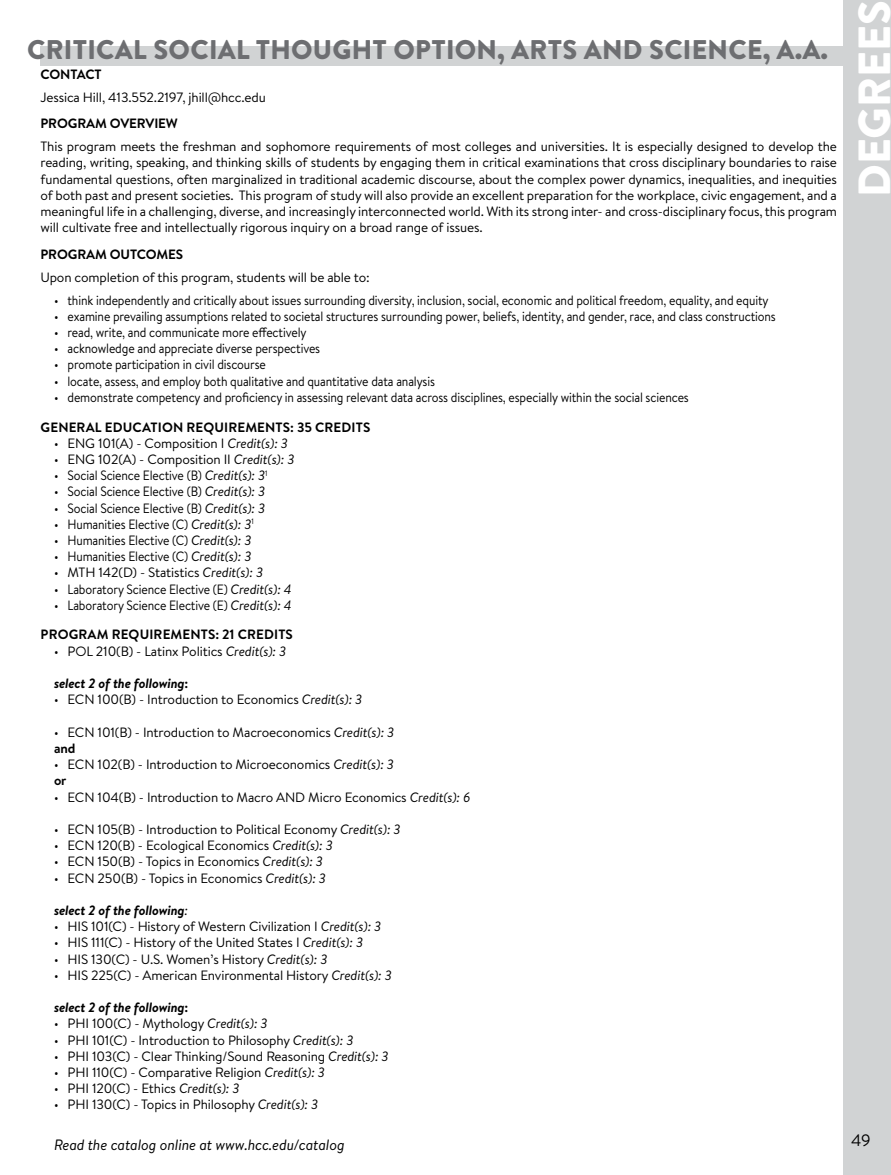
<style>
.page{position:relative;width:891px;height:1175px;background:#fff}
.page>*{position:absolute;margin:0;border:0;box-sizing:border-box;transform-origin:0 0}
.t1{font:900 45px "Brandon Text";color:#fff}
.t2{font:900 27px "Brandon Text";letter-spacing:.01em;color:#6d6e71}
.t3{font:16.5px "Brandon Text";color:#000}
.t4{font:italic 15px "Brandon Text";letter-spacing:-.01em;color:#000}
.t5{font:13.5px/16.2px "Brandon Text";letter-spacing:-.01em;color:#000;scale:.9 1}
.t6{font:13.5px/16.2px "Brandon Text";letter-spacing:-.01em;color:#000;text-align:justify}
.t7{font:italic 700 13.5px "Brandon Text";letter-spacing:-.01em;color:#000}
.t8{font:700 13.5px "Brandon Text";letter-spacing:.01em;color:#000}
.t9{font:700 13.5px "Brandon Text";letter-spacing:-.01em;color:#000}
.s1{font-style:italic}
.s2{font-weight:700}
.s3{font-style:normal}
.s4{font-weight:400}
</style>
<div class="page">
<div style="left:843px;top:0;width:48px;height:1174px;background:#d1d3d4"></div>
<div style="left:40px;top:46px;width:815px;height:19px;background:#d1d3d4"></div>
<h2 class="t2" style="left:27px;top:31px;width:802px">CRITICAL SOCIAL THOUGHT OPTION, ARTS AND SCIENCE, A.A.</h2>
<p class="t9" style="left:40px;top:65px;width:63px">CONTACT</p>
<p class="t6" style="left:40px;top:89px;width:227px">Jessica Hill, 413.552.2197, jhill@hcc.edu</p>
<p class="t9" style="left:40px;top:114px;width:139px">PROGRAM OVERVIEW</p>
<p class="t6" style="left:40px;top:138px;width:798px">This program meets the freshman and sophomore requirements of most colleges and universities. It is especially designed to develop the reading, writing, speaking, and thinking skills of students by engaging them in critical examinations that cross disciplinary boundaries to raise fundamental questions, often marginalized in traditional academic discourse, about the complex power dynamics, inequalities, and inequities of both past and present societies. This program of study will also provide an excellent preparation for the workplace, civic engagement, and a meaningful life in a challenging, diverse, and increasingly interconnected world. With its strong inter- and cross-disciplinary focus, this program will cultivate free and intellectually rigorous inquiry on a broad range of issues.</p>
<p class="t9" style="left:40px;top:244px;width:144px">PROGRAM OUTCOMES</p>
<p class="t6" style="left:40px;top:268px;width:331px">Upon completion of this program, students will be able to:</p>
<p class="t5" style="left:54px;top:291px;width:796px">• think independently and critically about issues surrounding diversity, inclusion, social, economic and political freedom, equality, and equity</p>
<p class="t5" style="left:54px;top:307px;width:804px">• examine prevailing assumptions related to societal structures surrounding power, beliefs, identity, and gender, race, and class constructions</p>
<p class="t5" style="left:54px;top:324px;width:282px">• read, write, and communicate more effectively</p>
<p class="t5" style="left:54px;top:340px;width:297px">• acknowledge and appreciate diverse perspectives</p>
<p class="t5" style="left:54px;top:356px;width:237px">• promote participation in civil discourse</p>
<p class="t5" style="left:54px;top:372px;width:425px">• locate, assess, and employ both qualitative and quantitative data analysis</p>
<p class="t5" style="left:54px;top:388px;width:707px">• demonstrate competency and proficiency in assessing relevant data across disciplines, especially within the social sciences</p>
<p class="t8" style="left:41px;top:417px;width:331px">GENERAL EDUCATION REQUIREMENTS: 35 CREDITS</p>
<p class="t5" style="left:54px;top:434px;width:262px">• ENG 101(A) - Composition I <span class="s1">Credit(s): 3</span></p>
<p class="t5" style="left:54px;top:450px;width:269px">• ENG 102(A) - Composition II <span class="s1">Credit(s): 3</span></p>
<p class="t5" style="left:54px;top:467px;width:239px">• Social Science Elective (B) <span class="s1">Credit(s): 3</span><sup>1</sup></p>
<p class="t5" style="left:54px;top:483px;width:236px">• Social Science Elective (B) <span class="s1">Credit(s): 3</span></p>
<p class="t5" style="left:54px;top:499px;width:236px">• Social Science Elective (B) <span class="s1">Credit(s): 3</span></p>
<p class="t5" style="left:54px;top:515px;width:224px">• Humanities Elective (C) <span class="s1">Credit(s): 3</span><sup>1</sup></p>
<p class="t5" style="left:54px;top:531px;width:221px">• Humanities Elective (C) <span class="s1">Credit(s): 3</span></p>
<p class="t5" style="left:54px;top:548px;width:221px">• Humanities Elective (C) <span class="s1">Credit(s): 3</span></p>
<p class="t5" style="left:54px;top:564px;width:234px">• MTH 142(D) - Statistics <span class="s1">Credit(s): 3</span></p>
<p class="t5" style="left:54px;top:580px;width:266px">• Laboratory Science Elective (E) <span class="s1">Credit(s): 4</span></p>
<p class="t5" style="left:41px;top:590px;width:282px;line-height:29.7px;text-align:right">• Laboratory Science Elective (E) <span class="s1">Credit(s): 4<br></span><span class="s2">PROGRAM REQUIREMENTS: 21 CREDITS</span></p>
<p class="t5" style="left:54px;top:642px;width:260px">• POL 210(B) - Latinx Politics <span class="s1">Credit(s): 3</span></p>
<p class="t7" style="left:54px;top:674px;width:136px">select 2 of the following<span class="s3">:</span></p>
<p class="t5" style="left:54px;top:691px;width:344px">• ECN 100(B) - Introduction to Economics <span class="s1">Credit(s): 3</span></p>
<p class="t5" style="left:54px;top:723px;width:380px">• ECN 101(B) - Introduction to Macroeconomics <span class="s1">Credit(s): 3 </span><span class="s2">and</span></p>
<p class="t5" style="left:54px;top:756px;width:379px">• ECN 102(B) - Introduction to Microeconomics <span class="s1">Credit(s): 3 </span><span class="s2">or</span></p>
<p class="t5" style="left:54px;top:788px;width:464px">• ECN 104(B) - Introduction to Macro AND Micro Economics <span class="s1">Credit(s): 6</span></p>
<p class="t5" style="left:54px;top:820px;width:387px">• ECN 105(B) - Introduction to Political Economy <span class="s1">Credit(s): 3</span></p>
<p class="t5" style="left:54px;top:837px;width:311px">• ECN 120(B) - Ecological Economics <span class="s1">Credit(s): 3</span></p>
<p class="t5" style="left:54px;top:853px;width:300px">• ECN 150(B) - Topics in Economics <span class="s1">Credit(s): 3</span></p>
<p class="t5" style="left:54px;top:869px;width:304px">• ECN 250(B) - Topics in Economics <span class="s1">Credit(s): 3</span></p>
<p class="t7" style="left:54px;top:900px;width:136px">select 2 of the following<span class="s4">:</span></p>
<p class="t5" style="left:54px;top:918px;width:365px">• HIS 101(C) - History of Western Civilization I <span class="s1">Credit(s): 3</span></p>
<p class="t5" style="left:54px;top:934px;width:345px">• HIS 111(C) - History of the United States I <span class="s1">Credit(s): 3</span></p>
<p class="t5" style="left:54px;top:950px;width:305px">• HIS 130(C) - U.S. Women’s History <span class="s1">Credit(s): 3</span></p>
<p class="t5" style="left:54px;top:966px;width:377px">• HIS 225(C) - American Environmental History <span class="s1">Credit(s): 3</span></p>
<p class="t7" style="left:54px;top:998px;width:136px">select 2 of the following<span class="s3">:</span></p>
<p class="t5" style="left:54px;top:1015px;width:239px">• PHI 100(C) - Mythology <span class="s1">Credit(s): 3</span></p>
<p class="t5" style="left:54px;top:1031px;width:334px">• PHI 101(C) - Introduction to Philosophy <span class="s1">Credit(s): 3</span></p>
<p class="t5" style="left:54px;top:1047px;width:373px">• PHI 103(C) - Clear Thinking/Sound Reasoning <span class="s1">Credit(s): 3</span></p>
<p class="t5" style="left:54px;top:1063px;width:303px">• PHI 110(C) - Comparative Religion <span class="s1">Credit(s): 3</span></p>
<p class="t5" style="left:54px;top:1080px;width:208px">• PHI 120(C) - Ethics <span class="s1">Credit(s): 3</span></p>
<p class="t5" style="left:54px;top:1096px;width:295px">• PHI 130(C) - Topics in Philosophy <span class="s1">Credit(s): 3</span></p>
<h1 class="t1" style="left:843px;top:197px;width:199px;rotate:-90deg">DEGREES</h1>
<p class="t4" style="left:54px;top:1134px;width:292px">Read the catalog online at www.hcc.edu/catalog</p>
<p class="t3" style="left:851px;top:1129px;width:21px">49</p>
</div>
